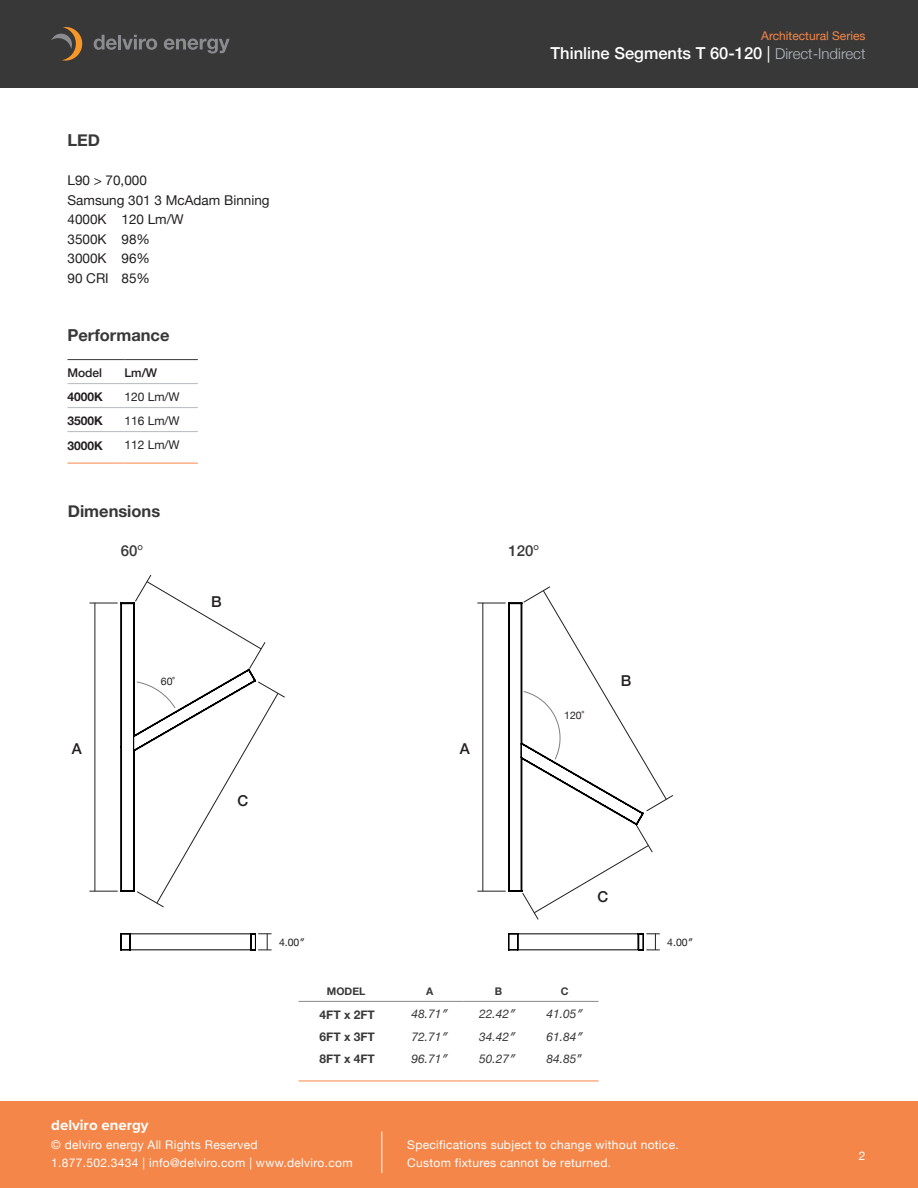
<style>
.page{position:relative;width:918px;height:1188px;background:#fff}
.page>*{position:absolute;margin:0;border:0;box-sizing:border-box;transform-origin:0 0}
.t1{font:500 16.5px "Helvetica Neue";color:#fff}
.t2{font:700 16.5px "Helvetica Neue";color:#383839}
.t3{font:700 15px "Proxima Nova";color:#fff}
.t4{font:500 15px "Helvetica Neue";color:#383839}
.t5{font:500 15px "Helvetica Neue";color:#231f20}
.t6{font:13.5px "Helvetica Neue";color:#231f20}
.t7{font:12px/18px "Helvetica Neue";letter-spacing:.025em;color:#fff}
.t8{font:italic 12px "Helvetica Neue";color:#383839}
.t9{font:700 12px "Helvetica Neue";color:#383839}
.t10{font:12px "Helvetica Neue";color:#231f20}
.t11{font:12px "Helvetica Neue";color:#f58649}
.t12{font:700 12px "Helvetica Neue";color:#231f20}
.t13{font:500 12px "Helvetica Neue";color:#231f20}
.t14{font:10.5px "Helvetica Neue";color:#231f20}
.t15{font:700 10.5px "Helvetica Neue";color:#383839}
.s1{font-weight:400}
.s2{font-weight:300;font-size:15px;color:#b5bbc0}
.s3{font-family:"Century Gothic Pro";font-weight:400}
.s4{font-style:normal}
</style>
<div class="page">
<div style="left:0;top:1102px;width:918px;height:86px;background:#f58649"></div>
<div style="left:0;top:0;width:918px;height:88px;background:#383839"></div>
<hr style="left:382px;top:1132px;width:1px;height:41px;background:#fff">
<hr style="left:130px;top:950px;width:121px;height:1px;background:#000">
<hr style="left:130px;top:934px;width:121px;height:1px;background:#000">
<svg style="left:121px;top:934px;width:10px;height:17px"></svg>
<svg style="left:250px;top:934px;width:22px;height:17px"></svg>
<hr style="left:518px;top:950px;width:120px;height:1px;background:#000">
<hr style="left:518px;top:934px;width:120px;height:1px;background:#000">
<svg style="left:508px;top:934px;width:11px;height:17px"></svg>
<svg style="left:638px;top:934px;width:22px;height:17px"></svg>
<svg style="left:89px;top:575px;width:196px;height:332px"></svg>
<svg style="left:477px;top:586px;width:196px;height:334px"></svg>
<hr style="left:299px;top:1081px;width:97px;height:1px;background:#f58649">
<hr style="left:396px;top:1081px;width:68px;height:1px;background:#f58649">
<hr style="left:464px;top:1081px;width:67px;height:1px;background:#f58649">
<hr style="left:531px;top:1081px;width:68px;height:1px;background:#f58649">
<hr style="left:299px;top:1001px;width:97px;height:1px;background:#86888b">
<hr style="left:396px;top:1001px;width:68px;height:1px;background:#86888b">
<hr style="left:464px;top:1001px;width:67px;height:1px;background:#86888b">
<hr style="left:531px;top:1001px;width:68px;height:1px;background:#86888b">
<svg style="left:51px;top:27px;width:32px;height:34px"></svg>
<svg style="left:94px;top:35px;width:63px;height:15px"></svg>
<svg style="left:164px;top:39px;width:66px;height:15px"></svg>
<hr style="left:68px;top:359px;width:56px;height:1px;background:#383839">
<hr style="left:124px;top:359px;width:74px;height:1px;background:#383839">
<hr style="left:68px;top:463px;width:56px;height:1px;background:#f58649">
<hr style="left:124px;top:463px;width:74px;height:1px;background:#f58649">
<hr style="left:68px;top:383px;width:56px;height:1px;background:#b5bbc0">
<hr style="left:124px;top:383px;width:74px;height:1px;background:#b5bbc0">
<hr style="left:68px;top:407px;width:56px;height:1px;background:#b5bbc0">
<hr style="left:124px;top:407px;width:74px;height:1px;background:#b5bbc0">
<hr style="left:68px;top:431px;width:56px;height:1px;background:#b5bbc0">
<hr style="left:124px;top:431px;width:74px;height:1px;background:#b5bbc0">
<p class="t11" style="left:761px;top:27px;width:106px">Architectural Series</p>
<h1 class="t1" style="left:551px;top:40px;width:316px">Thinline Segments T 60-120 <span class="s1">|</span> <span class="s2">Direct-Indirect</span></h1>
<p class="t2" style="left:68px;top:127px;width:34px">LED</p>
<p class="t6" style="left:68px;top:170px;width:81px">L90 &gt; 70,000</p>
<p class="t6" style="left:68px;top:190px;width:204px">Samsung 301 3 McAdam Binning</p>
<p class="t6" style="left:68px;top:209px;width:118px">4000K 120 Lm/W</p>
<p class="t6" style="left:68px;top:229px;width:84px">3500K 98%</p>
<p class="t6" style="left:68px;top:248px;width:84px">3000K 96%</p>
<p class="t6" style="left:68px;top:268px;width:84px">90 CRI 85%</p>
<p class="t2" style="left:68px;top:322px;width:104px">Performance</p>
<p class="t13" style="left:68px;top:364px;width:36px">Model</p>
<p class="t13" style="left:124px;top:364px;width:34px">Lm/W</p>
<p class="t12" style="left:68px;top:388px;width:37px">4000K</p>
<p class="t10" style="left:124px;top:388px;width:57px">120 Lm/W</p>
<p class="t12" style="left:68px;top:412px;width:37px">3500K</p>
<p class="t10" style="left:124px;top:412px;width:57px">116 Lm/W</p>
<p class="t12" style="left:68px;top:436px;width:37px">3000K</p>
<p class="t10" style="left:124px;top:436px;width:57px">112 Lm/W</p>
<p class="t2" style="left:68px;top:498px;width:94px">Dimensions</p>
<p class="t4" style="left:121px;top:538px;width:24px">60<span class="s3">º</span></p>
<p class="t4" style="left:508px;top:538px;width:32px">120<span class="s3">º</span></p>
<p class="t5" style="left:211px;top:590px;width:12px">B</p>
<p class="t5" style="left:72px;top:737px;width:12px">A</p>
<p class="t14" style="left:161px;top:674px;width:16px">60˚</p>
<p class="t5" style="left:237px;top:788px;width:12px">C</p>
<p class="t5" style="left:460px;top:737px;width:12px">A</p>
<p class="t14" style="left:564px;top:708px;width:21px">120˚</p>
<p class="t5" style="left:621px;top:669px;width:12px">B</p>
<p class="t14" style="left:279px;top:935px;width:27px">4.00″</p>
<p class="t5" style="left:597px;top:884px;width:12px">C</p>
<p class="t14" style="left:667px;top:935px;width:27px">4.00″</p>
<p class="t15" style="left:327px;top:983px;width:40px">MODEL</p>
<p class="t15" style="left:426px;top:983px;width:9px">A</p>
<p class="t15" style="left:495px;top:983px;width:9px">B</p>
<p class="t15" style="left:561px;top:983px;width:9px">C</p>
<p class="t9" style="left:320px;top:1005px;width:57px">4FT x 2FT</p>
<p class="t8" style="left:412px;top:1006px;width:38px">48.71″</p>
<p class="t8" style="left:479px;top:1006px;width:38px">22.42″</p>
<p class="t8" style="left:547px;top:1006px;width:38px">41.05″</p>
<p class="t9" style="left:320px;top:1027px;width:57px">6FT x 3FT</p>
<p class="t8" style="left:412px;top:1028px;width:38px">72.71″</p>
<p class="t8" style="left:479px;top:1028px;width:38px">34.42″</p>
<p class="t8" style="left:547px;top:1028px;width:38px">61.84″</p>
<p class="t9" style="left:320px;top:1050px;width:57px">8FT x 4FT</p>
<p class="t8" style="left:412px;top:1050px;width:38px">96.71″</p>
<p class="t8" style="left:479px;top:1050px;width:38px">50.27″</p>
<p class="t8" style="left:547px;top:1050px;width:38px">84.85<span class="s4">″</span></p>
<p class="t3" style="left:51px;top:1114px;width:99px">delviro energy</p>
<p class="t7" style="left:51px;top:1136px;width:303px">© delviro energy All Rights Reserved<br>1.877.502.3434 | info@delviro.com | www.delviro.com</p>
<p class="t7" style="left:407px;top:1136px;width:273px">Specifications subject to change without notice.<br>Custom fixtures cannot be returned.</p>
<p class="t7" style="left:859px;top:1147px;width:8px">2</p>
</div>
